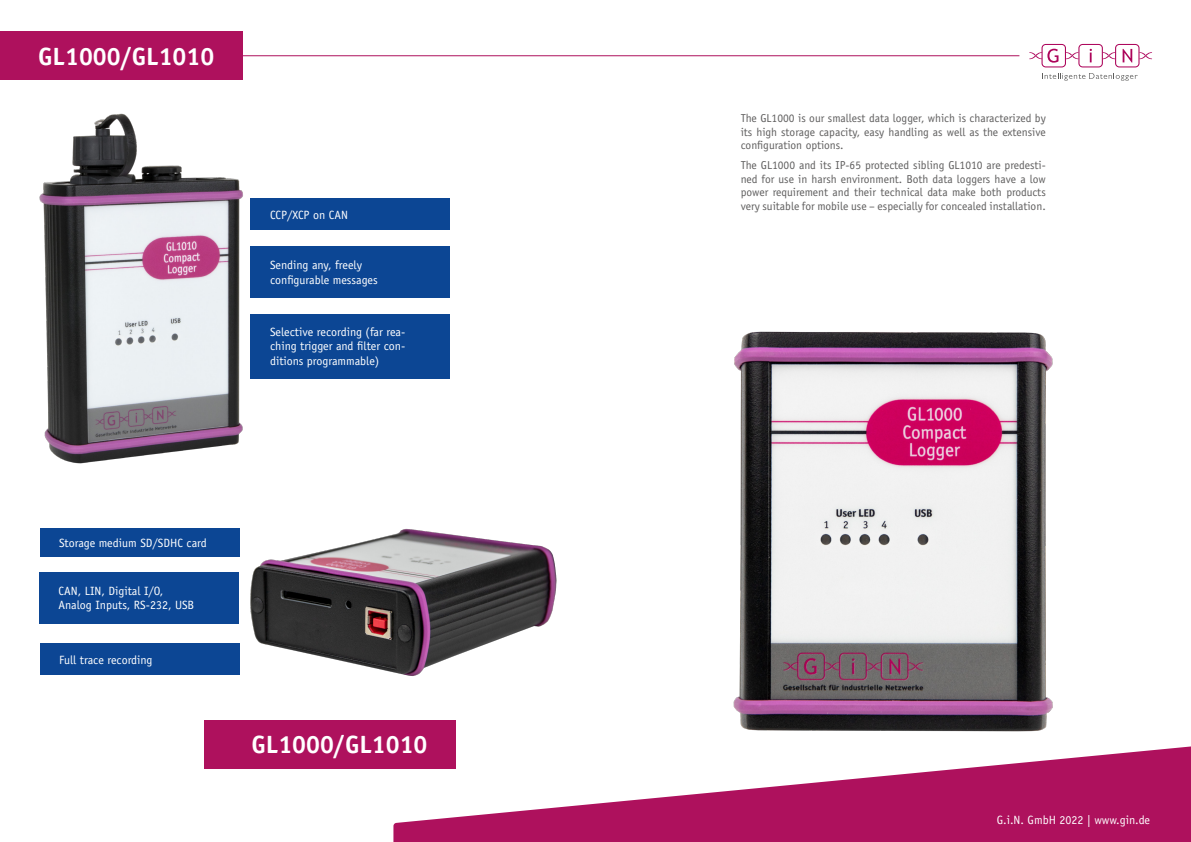
<style>
.page{position:relative;width:1191px;height:842px;background:#fff}
.page>*{position:absolute;margin:0;border:0;box-sizing:border-box;transform-origin:0 0}
.t1{font:700 25px "Officina Sans Std";color:#fff}
.t2{font:12px/14.4px "Officina Sans Std";color:#fff}
.t3{font:11.5px/13.8px "Officina Sans Std";color:#5f5e5e;text-align:justify}
</style>
<div class="page">
<img style="left:39px;top:113px;width:204px;height:351px">
<img style="left:250px;top:528px;width:307px;height:148px">
<div style="left:251px;top:199px;width:199px;height:31px;background:#0c4694"></div>
<div style="left:251px;top:246px;width:199px;height:52px;background:#0c4694"></div>
<div style="left:251px;top:315px;width:199px;height:64px;background:#0c4694"></div>
<div style="left:40px;top:528px;width:199px;height:28px;background:#0c4694"></div>
<div style="left:39px;top:572px;width:200px;height:52px;background:#0c4694"></div>
<div style="left:40px;top:644px;width:199px;height:31px;background:#0c4694"></div>
<img style="left:733px;top:331px;width:320px;height:401px">
<svg style="left:393px;top:746px;width:798px;height:96px;fill:#ae115d"></svg>
<hr style="left:0;top:55px;width:1019px;height:1px;background:#ae115d">
<svg style="left:1029px;top:44px;width:123px;height:23px"></svg>
<svg style="left:1042px;top:73px;width:95px;height:8px"></svg>
<div style="left:205px;top:720px;width:251px;height:48px;background:#ae115d"></div>
<div style="left:0;top:32px;width:243px;height:48px;background:#ae115d"></div>
<h1 class="t1" style="left:38px;top:41px;width:177px">GL1000/GL1010</h1>
<p class="t2" style="left:270px;top:207px;width:79px">CCP/XCP on CAN</p>
<p class="t2" style="left:270px;top:258px;width:109px">Sending any, freely configurable messages</p>
<p class="t2" style="left:270px;top:325px;width:137px;text-align:justify">Selective recording (far rea&shy;ching trigger and filter con&shy;ditions programmable)</p>
<p class="t2" style="left:59px;top:536px;width:149px">Storage medium SD/SDHC card</p>
<p class="t2" style="left:59px;top:584px;width:137px">CAN, LIN, Digital I/O,<br>Analog Inputs, RS-232, USB</p>
<p class="t2" style="left:59px;top:652px;width:95px">Full trace recording</p>
<h1 class="t1" style="left:251px;top:729px;width:177px">GL1000/GL1010</h1>
<p class="t3" style="left:740px;top:111px;width:307px">The GL1000 is our smallest data logger, which is characterized by its high storage capacity, easy handling as well as the extensive configuration options.</p>
<p class="t3" style="left:740px;top:158px;width:307px">The GL1000 and its IP-65 protected sibling GL1010 are predesti&shy;ned for use in harsh environment. Both data loggers have a low power requirement and their technical data make both products very suitable for mobile use – especially for concealed installation.</p>
<p class="t2" style="left:996px;top:813px;width:155px">G.i.N. GmbH 2022 | www.gin.de</p>
</div>
